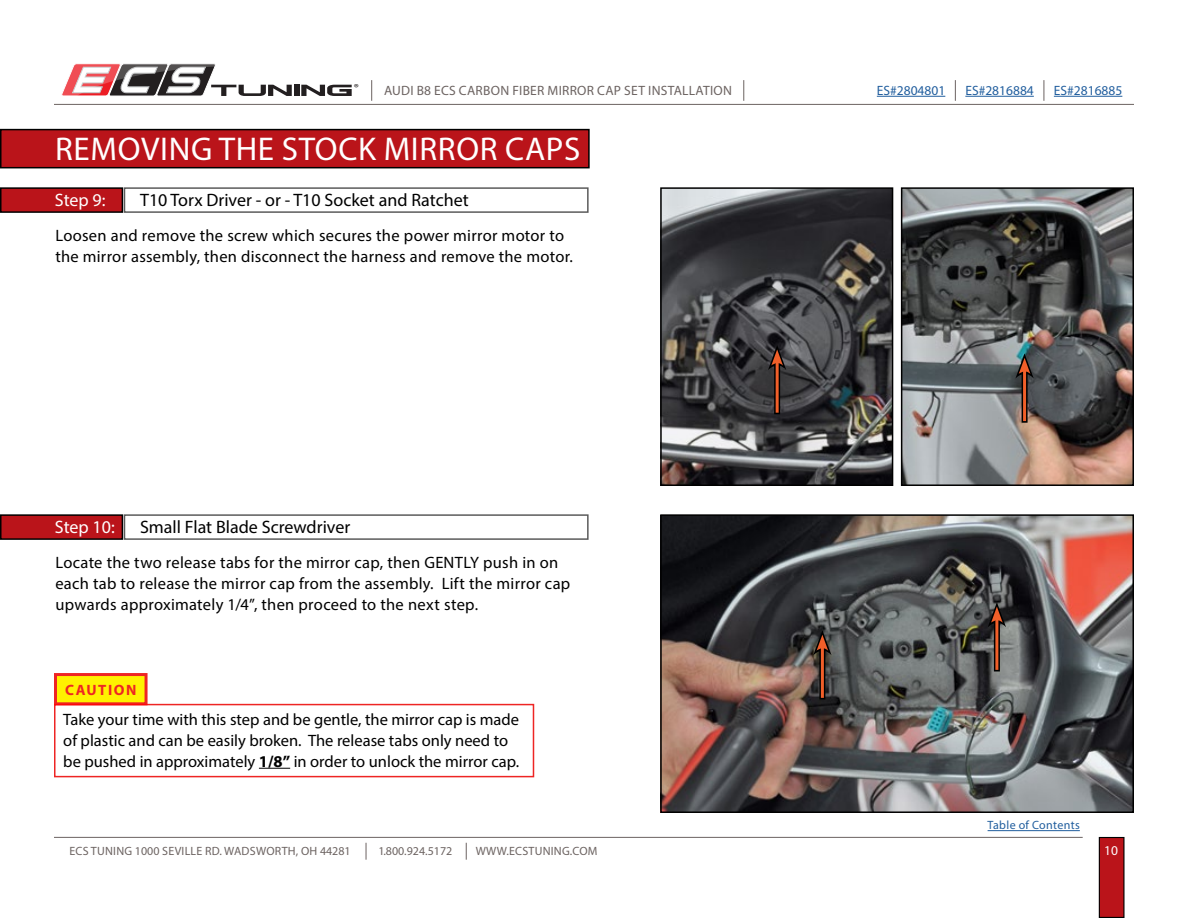
<style>
.page{position:relative;width:1188px;height:918px;background:#fff}
.page>*{position:absolute;margin:0;border:0;box-sizing:border-box;transform-origin:0 0}
.t1{font:33px "Myriad Pro";letter-spacing:.02em;color:#fff}
.t2{font:18px "Myriad Pro";color:#000}
.t3{font:18px "Myriad Pro";letter-spacing:-.005em;color:#fff}
.t4{font:16.5px/21px "Myriad Pro";letter-spacing:.01em;color:#000}
.t5{font:700 15px "Myriad Pro";letter-spacing:.1em;color:#ee2524}
.t6{font:13.5px "Myriad Pro";letter-spacing:.02em;color:#6c6361}
.t7{font:13.5px "Myriad Pro";color:#215e9e}
.t8{font:13.5px "Myriad Pro";color:#fff}
.t9{font:12px "Myriad Pro";letter-spacing:.02em;color:#6c6361}
.t10{font:12px "Myriad Pro";letter-spacing:.025em;color:#215e9e}
.t11{font:12px "Myriad Pro";color:#6c6361}
.t12{font:10.2px "Myriad";color:#231f20;scale:1.19 1}
.s1{font-weight:700}
</style>
<div class="page">
<div style="left:1099px;top:838px;width:25px;height:79px;background:#ba141a"></div>
<div style="left:1099px;top:837px;width:26px;height:81px;border:1px solid #000"></div>
<hr style="left:54px;top:837px;width:1029px;height:1px;background:#6c6361">
<svg style="left:366px;top:843px;width:1px;height:17px"></svg>
<svg style="left:466px;top:843px;width:1px;height:17px"></svg>
<hr style="left:54px;top:104px;width:1080px;height:1px;background:#6c6361">
<svg style="left:371px;top:80px;width:1px;height:21px"></svg>
<svg style="left:743px;top:80px;width:1px;height:21px"></svg>
<svg style="left:301px;top:85px;width:51px;height:11px"></svg>
<div style="left:294px;top:85px;width:5px;height:11px;background:#231f20"></div>
<svg style="left:61px;top:63px;width:231px;height:33px"></svg>
<svg style="left:1044px;top:80px;width:1px;height:21px"></svg>
<hr style="left:877px;top:96px;width:68px;height:1px;background:#215e9e">
<hr style="left:965px;top:96px;width:69px;height:1px;background:#215e9e">
<hr style="left:1054px;top:96px;width:68px;height:1px;background:#215e9e">
<hr style="left:988px;top:830px;width:92px;height:1px;background:#215e9e">
<svg style="left:955px;top:80px;width:1px;height:21px"></svg>
<div style="left:1px;top:188px;width:121px;height:24px;background:#ba141a"></div>
<div style="left:0;top:187px;width:123px;height:26px;border:2px solid #000"></div>
<div style="left:1px;top:515px;width:121px;height:24px;background:#ba141a"></div>
<div style="left:0;top:514px;width:123px;height:26px;border:2px solid #000"></div>
<div style="left:1px;top:130px;width:588px;height:38px;background:#ba141a"></div>
<div style="left:0;top:129px;width:590px;height:39px;border:2px solid #000"></div>
<img style="left:663px;top:190px;width:227px;height:293px">
<div style="left:660px;top:187px;width:233px;height:299px;border:2px solid #000"></div>
<img style="left:904px;top:190px;width:227px;height:293px">
<div style="left:901px;top:187px;width:233px;height:299px;border:2px solid #000"></div>
<img style="left:663px;top:517px;width:468px;height:293px">
<div style="left:660px;top:514px;width:474px;height:299px;border:2px solid #000"></div>
<div style="left:774px;top:360px;width:6px;height:54px;background:#54210e"></div>
<hr style="left:776px;top:360px;width:3px;height:53px;background:#f15f29">
<svg style="left:768px;top:345px;width:18px;height:25px"></svg>
<div style="left:54px;top:704px;width:480px;height:73px;border:2px solid #ee2524"></div>
<div style="left:54px;top:673px;width:94px;height:32px;background:#fff200;border:3px solid #ee2524"></div>
<hr style="left:259px;top:768px;width:31px;height:1px;background:#000">
<div style="left:819px;top:645px;width:6px;height:54px;background:#190a04"></div>
<hr style="left:821px;top:645px;width:3px;height:53px;background:#f15f29">
<svg style="left:813px;top:630px;width:19px;height:25px"></svg>
<div style="left:994px;top:617px;width:6px;height:54px;background:#612610"></div>
<hr style="left:995px;top:617px;width:3px;height:53px;background:#f15f29">
<svg style="left:988px;top:602px;width:18px;height:25px"></svg>
<div style="left:1022px;top:368px;width:6px;height:55px;background:#110703"></div>
<hr style="left:1023px;top:368px;width:3px;height:53px;background:#f15f29">
<svg style="left:1015px;top:353px;width:19px;height:26px"></svg>
<p class="t12" style="left:354px;top:81px;width:6px">®</p>
<p class="t6" style="left:384px;top:82px;width:349px">AUDI B8 ECS CARBON FIBER MIRROR CAP SET INSTALLATION</p>
<p class="t7" style="left:877px;top:82px;width:70px">ES#2804801</p>
<p class="t7" style="left:965px;top:82px;width:70px">ES#2816884</p>
<p class="t7" style="left:1054px;top:82px;width:70px">ES#2816885</p>
<h1 class="t1" style="left:55px;top:128px;width:527px">REMOVING THE STOCK MIRROR CAPS</h1>
<p class="t3" style="left:55px;top:189px;width:52px">Step 9:</p>
<p class="t2" style="left:140px;top:189px;width:330px">T10 Torx Driver - or - T10 Socket and Ratchet</p>
<p class="t4" style="left:55px;top:224px;width:519px">Loosen and remove the screw which secures the power mirror motor to the mirror assembly, then disconnect the harness and remove the motor.</p>
<p class="t3" style="left:55px;top:516px;width:61px">Step 10:</p>
<p class="t2" style="left:140px;top:516px;width:212px">Small Flat Blade Screwdriver</p>
<p class="t4" style="left:55px;top:551px;width:516px">Locate the two release tabs for the mirror cap, then GENTLY push in on each tab to release the mirror cap from the assembly. Lift the mirror cap upwards approximately 1/4”, then proceed to the next step.</p>
<p class="t5" style="left:65px;top:680px;width:73px">CAUTION</p>
<p class="t4" style="left:63px;top:708px;width:457px">Take your time with this step and be gentle, the mirror cap is made of plastic and can be easily broken. The release tabs only need to be pushed in approximately <span class="s1">1/8”</span> in order to unlock the mirror cap.</p>
<p class="t10" style="left:988px;top:818px;width:94px">Table of Contents</p>
<p class="t9" style="left:69px;top:844px;width:283px">ECS TUNING 1000 SEVILLE RD. WADSWORTH, OH 44281</p>
<p class="t11" style="left:378px;top:844px;width:75px">1.800.924.5172</p>
<p class="t9" style="left:476px;top:844px;width:123px">WWW.ECSTUNING.COM</p>
<p class="t8" style="left:1104px;top:842px;width:15px">10</p>
</div>
